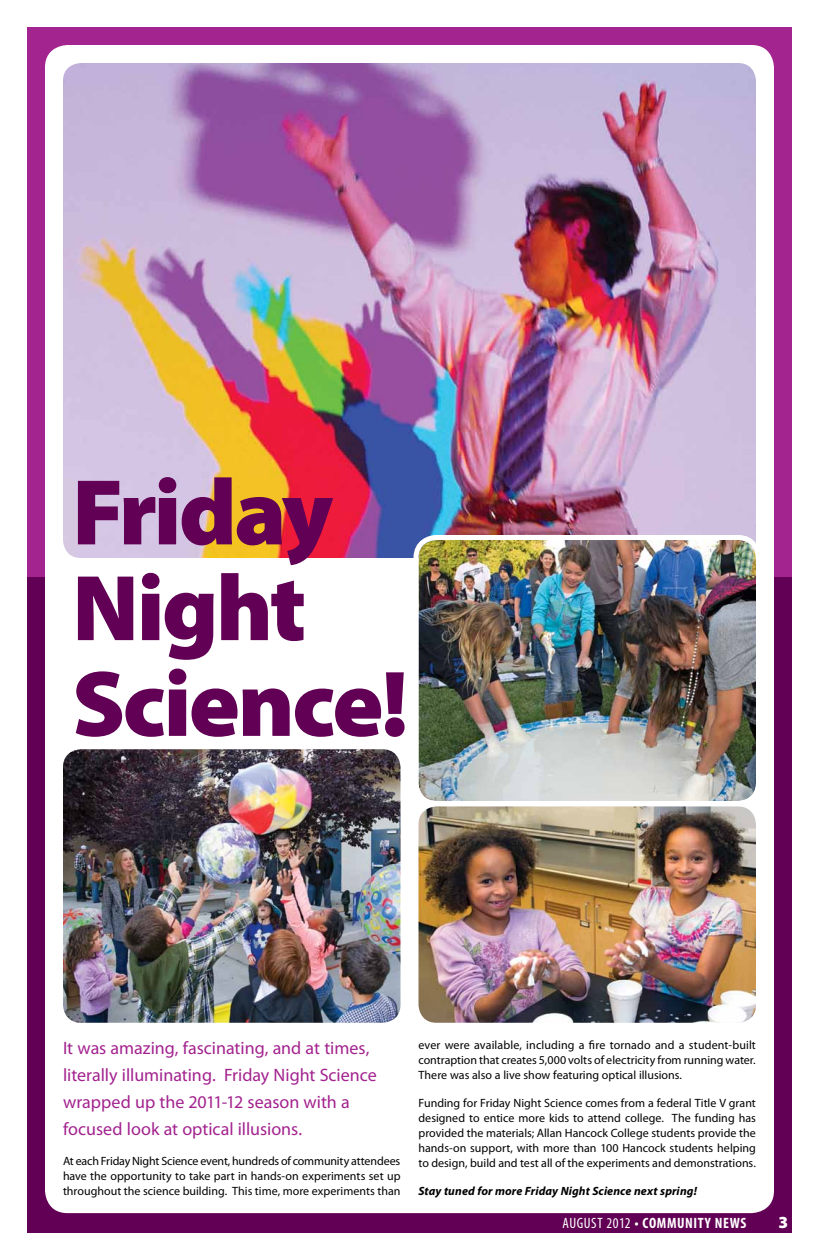
<style>
.page{position:relative;width:819px;height:1260px;background:#fff}
.page>*{position:absolute;margin:0;border:0;box-sizing:border-box;transform-origin:0 0}
.t1{font:900 94.2px/95.7px "Myriad Pro";letter-spacing:-.03em;color:#610054}
.t2{font:18px/27px "Myriad Pro";color:#a3238f}
.t3{font:900 17px "Myriad Pro";color:#fff}
.t4{font:700 condensed 15px "Myriad Pro";letter-spacing:.04em;color:#fff}
.t5{font:12px/15px "Myriad Pro";color:#000;text-align:justify}
.t6{font:italic 700 12px "Myriad Pro";letter-spacing:.01em;color:#000}
.s1{font-weight:400}
</style>
<div class="page">
<div style="left:27px;top:27px;width:765px;height:1206px;background:#a3238f"></div>
<div style="left:27px;top:578px;width:765px;height:655px;background:#610054"></div>
<div style="left:45px;top:45px;width:729px;height:1168px;background:#fff;border-radius:22px"></div>
<img style="left:63px;top:63px;width:693px;height:495px">
<img style="left:63px;top:749px;width:337px;height:274px">
<img style="left:419px;top:540px;width:337px;height:260px">
<div style="left:414px;top:535px;width:347px;height:271px;border:5px solid #fff;border-radius:20px"></div>
<img style="left:418px;top:806px;width:338px;height:217px">
<h1 class="t1" style="left:72px;top:466px;width:338px">Friday<br>Night<br>Science!</h1>
<h2 class="t2" style="left:63px;top:1034px;width:315px">It was amazing, fascinating, and at times, literally illuminating. Friday Night Science wrapped up the 2011-12 season with a focused look at optical illusions.</h2>
<p class="t5" style="left:63px;top:1154px;width:339px">At each Friday Night Science event, hundreds of community attendees have the opportunity to take part in hands-on experiments set up throughout the science building. This time, more experiments than</p>
<p class="t5" style="left:418px;top:1037px;width:339px">ever were available, including a fire tornado and a student-built contraption that creates 5,000 volts of electricity from running water.<br>There was also a live show featuring optical illusions.</p>
<p class="t5" style="left:418px;top:1095px;width:339px">Funding for Friday Night Science comes from a federal Title V grant designed to entice more kids to attend college. The funding has provided the materials; Allan Hancock College students provide the hands-on support, with more than 100 Hancock students helping to design, build and test all of the experiments and demonstrations.</p>
<p class="t6" style="left:418px;top:1183px;width:280px">Stay tuned for more Friday Night Science next spring!</p>
<p class="t4" style="left:562px;top:1214px;width:185px"><span class="s1">AUGUST 2012</span> • COMMUNITY NEWS</p>
<h3 class="t3" style="left:779px;top:1213px;width:11px">3</h3>
</div>
